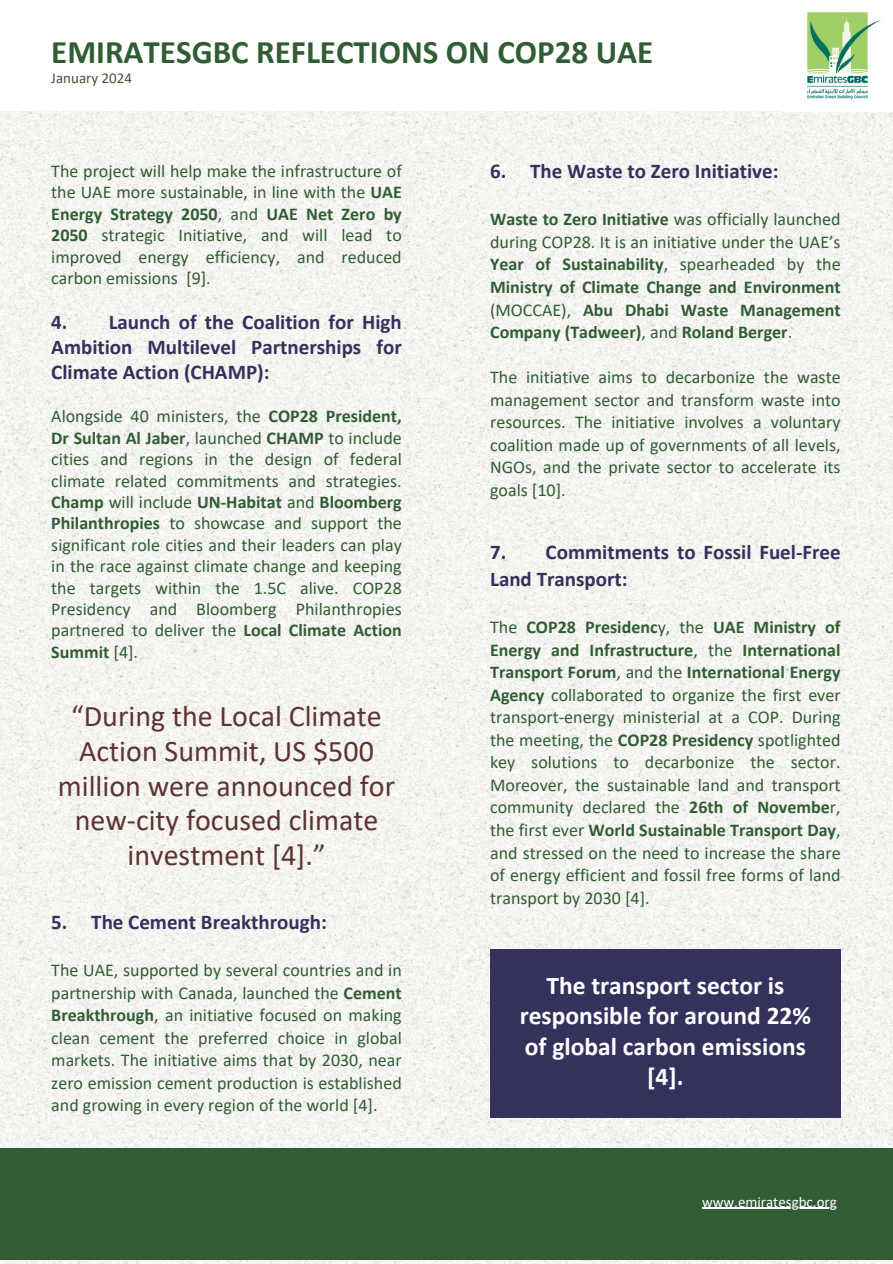
<style>
.page{position:relative;width:893px;height:1264px;background:#fff}
.page>*{position:absolute;margin:0;border:0;box-sizing:border-box;transform-origin:0 0}
.t1{font:700 33px "Calibri";color:#315d34}
.t2{font:30px/34.8px "Calibri";color:#5d3431;text-align:center}
.t3{font:700 25.5px/30.3px "Calibri";color:#fff;text-align:center}
.t4{font:700 21px/24.8px "Calibri";color:#34315d;text-align:justify}
.t5{font:18px/22.5px "Calibri";color:#315d34;text-align:justify}
.t6{font:700 18px/22.5px "Calibri";color:#315d34;text-align:justify}
.t7{font:15px "Calibri";color:#fff}
.t8{font:15px "Calibri";color:#554937}
.s1{font-weight:700}
.s2{font-weight:400}
</style>
<div class="page">
<img style="left:0;top:111px;width:892px;height:1152px">
<div style="left:0;top:1148px;width:892px;height:111px;background:#315d34"></div>
<img style="left:807px;top:12px;width:74px;height:87px">
<hr style="left:702px;top:1207px;width:134px;height:1px;background:#fff">
<div style="left:490px;top:949px;width:350px;height:168px;background:#34315d"></div>
<h4 class="t1" style="left:51px;top:38px;width:603px">EMIRATESGBC REFLECTIONS ON COP28 UAE</h4>
<h5 class="t8" style="left:51px;top:72px;width:82px">January 2024</h5>
<p class="t5" style="left:51px;top:162px;width:352px;line-height:21.3px">The project will help make the infrastructure of the UAE more sustainable, in line with the <span class="s1">UAE Energy Strategy 2050</span>, and <span class="s1">UAE Net Zero by 2050</span> strategic Initiative, and will lead to improved energy efficiency, and reduced carbon emissions [9].</p>
<h5 class="t4" style="left:51px;top:311px;width:352px">4. Launch of the Coalition for High Ambition Multilevel Partnerships for Climate Action (CHAMP):</h5>
<h4 class="t5" style="left:51px;top:407px;width:352px;line-height:21.3px">Alongside 40 ministers, the <span class="s1">COP28 President, Dr Sultan Al Jaber</span>, launched <span class="s1">CHAMP</span> to include cities and regions in the design of federal climate related commitments and strategies.<br><span class="s1">Champ</span> will include <span class="s1">UN-Habitat</span> and <span class="s1">Bloomberg Philanthropies</span> to showcase and support the significant role cities and their leaders can play in the race against climate change and keeping the targets within the 1.5C alive. COP28<br>Presidency and Bloomberg Philanthropies partnered to deliver the <span class="s1">Local Climate Action Summit</span> [4].</h4>
<p class="t2" style="left:58px;top:700px;width:339px">“During the Local Climate<br>Action Summit, US $500 million were announced for new-city focused climate investment [4].”</p>
<h5 class="t4" style="left:51px;top:911px;width:277px">5. The Cement Breakthrough:</h5>
<h2 class="t5" style="left:51px;top:960px;width:352px">The UAE, supported by several countries and in partnership with Canada, launched the <span class="s1">Cement Breakthrough</span>, an initiative focused on making clean cement the preferred choice in global markets. The initiative aims that by 2030, near zero emission cement production is established and growing in every region of the world [4].</h2>
<h5 class="t4" style="left:490px;top:160px;width:290px">6. The Waste to Zero Initiative:</h5>
<h4 class="t6" style="left:490px;top:210px;width:352px">Waste to Zero Initiative <span class="s2">was officially launched during COP28. It is an initiative under the UAE’s </span>Year of Sustainability<span class="s2">, spearheaded by the </span>Ministry of Climate Change and Environment <span class="s2">(MOCCAE),</span> Abu Dhabi Waste Management Company (Tadweer)<span class="s2">, and</span> Roland Berger<span class="s2">.</span></h4>
<h5 class="t5" style="left:490px;top:367px;width:352px">The initiative aims to decarbonize the waste management sector and transform waste into resources. The initiative involves a voluntary coalition made up of governments of all levels, NGOs, and the private sector to accelerate its goals [10].</h5>
<h4 class="t4" style="left:490px;top:540px;width:352px;line-height:27px">7. Commitments to Fossil Fuel-Free<br>Land Transport:</h4>
<h5 class="t5" style="left:490px;top:617px;width:352px">The <span class="s1">COP28 Presidenc</span>y, the <span class="s1">UAE Ministry of Energy and Infrastructure</span>, the <span class="s1">International Transport Forum</span>, and the <span class="s1">International Energy Agency</span> collaborated to organize the first ever transport-energy ministerial at a COP. During the meeting, the <span class="s1">COP28 Presidency</span> spotlighted key solutions to decarbonize the sector.<br>Moreover, the sustainable land and transport community declared the <span class="s1">26th of Novembe</span>r, the first ever <span class="s1">World Sustainable Transport Day</span>, and stressed on the need to increase the share of energy efficient and fossil free forms of land transport by 2030 [4].</h5>
<h3 class="t3" style="left:519px;top:972px;width:293px">The transport sector is responsible for around 22% of global carbon emissions [4].</h3>
<h1 class="t7" style="left:702px;top:1195px;width:136px">www.emiratesgbc.org</h1>
</div>
